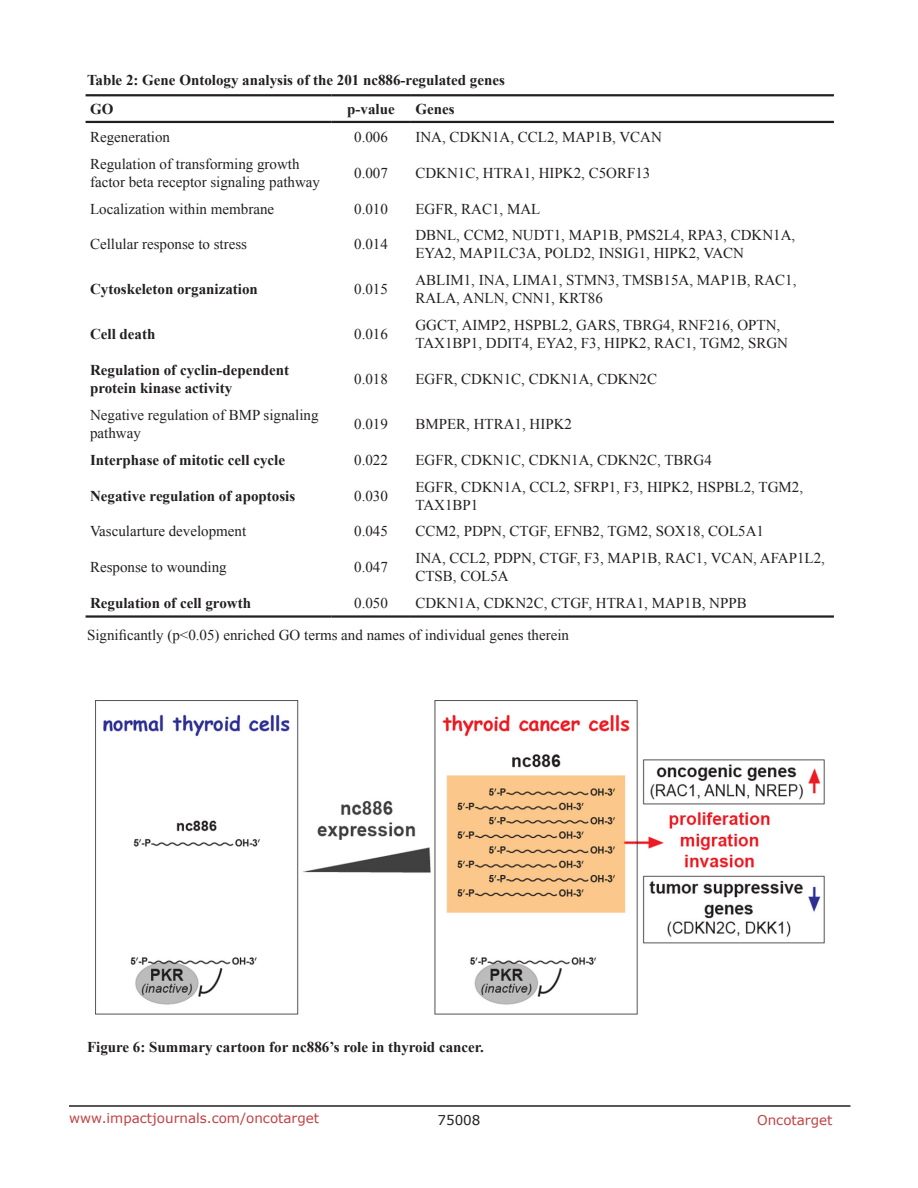
<style>
.page{position:relative;width:918px;height:1188px;background:#fff}
.page>*{position:absolute;margin:0;border:0;box-sizing:border-box;transform-origin:0 0}
.TableText1_Center{font:15px/18px "Times New Roman";color:#231f20}
.TableText1{font:15px/18px "Times New Roman";color:#231f20}
.TableText1-2{font:700 15px/18px "Times New Roman";color:#231f20}
.Table_head{font:15px "Times New Roman";color:#231f20}
.Table_head-2{font:700 15px "Times New Roman";color:#231f20}
.figuretext{font:700 15px "Times New Roman";color:#231f20}
.Table_head_centre{font:700 15px "Times New Roman";color:#231f20}
.t1{font:13.5px "Verdana";color:#c24141}
.t2{font:13.5px "Verdana";color:#231f20}
</style>
<div class="page">
<hr style="left:69px;top:1105px;width:781px;height:2px;background:#231f20">
<svg style="left:86px;top:96px;width:748px;height:25px"></svg>
<hr style="left:86px;top:94px;width:245px;height:2px;background:#231f20">
<hr style="left:331px;top:94px;width:80px;height:2px;background:#231f20">
<hr style="left:411px;top:94px;width:423px;height:2px;background:#231f20">
<hr style="left:86px;top:121px;width:245px;height:2px;background:#231f20">
<hr style="left:331px;top:121px;width:80px;height:2px;background:#231f20">
<hr style="left:411px;top:121px;width:423px;height:2px;background:#231f20">
<hr style="left:86px;top:615px;width:245px;height:3px;background:#231f20">
<hr style="left:331px;top:615px;width:80px;height:3px;background:#231f20">
<hr style="left:411px;top:615px;width:423px;height:3px;background:#231f20">
<img style="left:95px;top:701px;width:729px;height:314px">
<p class="Table_head-2" style="left:87px;top:70px;width:419px">Table 2: Gene Ontology analysis of the 201 nc886-regulated genes</p>
<p class="Table_head_centre" style="left:90px;top:98px;width:25px">GO</p>
<p class="Table_head_centre" style="left:347px;top:98px;width:49px">p-value</p>
<p class="Table_head_centre" style="left:415px;top:98px;width:41px">Genes</p>
<p class="TableText1" style="left:90px;top:127px;width:81px">Regeneration</p>
<p class="TableText1_Center" style="left:354px;top:127px;width:35px">0.006</p>
<p class="TableText1_Center" style="left:415px;top:127px;width:248px">INA, CDKN1A, CCL2, MAP1B, VCAN</p>
<p class="TableText1" style="left:90px;top:154px;width:231px">Regulation of transforming growth factor beta receptor signaling pathway</p>
<p class="TableText1_Center" style="left:354px;top:163px;width:35px">0.007</p>
<p class="TableText1_Center" style="left:415px;top:163px;width:237px">CDKN1C, HTRA1, HIPK2, C5ORF13</p>
<p class="TableText1" style="left:90px;top:199px;width:186px">Localization within membrane</p>
<p class="TableText1_Center" style="left:354px;top:199px;width:35px">0.010</p>
<p class="TableText1_Center" style="left:415px;top:199px;width:127px">EGFR, RAC1, MAL</p>
<p class="TableText1" style="left:90px;top:235px;width:159px">Cellular response to stress</p>
<p class="TableText1_Center" style="left:354px;top:235px;width:35px">0.014</p>
<p class="TableText1_Center" style="left:415px;top:226px;width:381px">DBNL, CCM2, NUDT1, MAP1B, PMS2L4, RPA3, CDKN1A,<br>EYA2, MAP1LC3A, POLD2, INSIG1, HIPK2, VACN</p>
<p class="TableText1-2" style="left:90px;top:280px;width:169px">Cytoskeleton organization</p>
<p class="TableText1_Center" style="left:354px;top:280px;width:35px">0.015</p>
<p class="TableText1_Center" style="left:415px;top:271px;width:382px">ABLIM1, INA, LIMA1, STMN3, TMSB15A, MAP1B, RAC1,<br>RALA, ANLN, CNN1, KRT86</p>
<p class="TableText1-2" style="left:90px;top:325px;width:67px">Cell death</p>
<p class="TableText1_Center" style="left:354px;top:325px;width:35px">0.016</p>
<p class="TableText1_Center" style="left:415px;top:316px;width:374px">GGCT, AIMP2, HSPBL2, GARS, TBRG4, RNF216, OPTN,<br>TAX1BP1, DDIT4, EYA2, F3, HIPK2, RAC1, TGM2, SRGN</p>
<p class="TableText1-2" style="left:90px;top:360px;width:201px">Regulation of cyclin-dependent protein kinase activity</p>
<p class="TableText1_Center" style="left:354px;top:370px;width:35px">0.018</p>
<p class="TableText1_Center" style="left:415px;top:370px;width:243px">EGFR, CDKN1C, CDKN1A, CDKN2C</p>
<p class="TableText1" style="left:90px;top:406px;width:230px">Negative regulation of BMP signaling pathway</p>
<p class="TableText1_Center" style="left:354px;top:415px;width:35px">0.019</p>
<p class="TableText1_Center" style="left:415px;top:415px;width:158px">BMPER, HTRA1, HIPK2</p>
<p class="TableText1-2" style="left:90px;top:450px;width:196px">Interphase of mitotic cell cycle</p>
<p class="TableText1_Center" style="left:354px;top:450px;width:35px">0.022</p>
<p class="TableText1_Center" style="left:415px;top:450px;width:298px">EGFR, CDKN1C, CDKN1A, CDKN2C, TBRG4</p>
<p class="TableText1-2" style="left:90px;top:486px;width:207px">Negative regulation of apoptosis</p>
<p class="TableText1_Center" style="left:354px;top:486px;width:35px">0.030</p>
<p class="TableText1_Center" style="left:415px;top:477px;width:389px">EGFR, CDKN1A, CCL2, SFRP1, F3, HIPK2, HSPBL2, TGM2,<br>TAX1BP1</p>
<p class="TableText1" style="left:90px;top:522px;width:158px">Vascularture development</p>
<p class="TableText1_Center" style="left:354px;top:522px;width:35px">0.045</p>
<p class="TableText1_Center" style="left:415px;top:522px;width:350px">CCM2, PDPN, CTGF, EFNB2, TGM2, SOX18, COL5A1</p>
<p class="TableText1" style="left:90px;top:558px;width:138px">Response to wounding</p>
<p class="TableText1_Center" style="left:354px;top:558px;width:35px">0.047</p>
<p class="TableText1_Center" style="left:415px;top:549px;width:411px">INA, CCL2, PDPN, CTGF, F3, MAP1B, RAC1, VCAN, AFAP1L2,<br>CTSB, COL5A</p>
<p class="TableText1-2" style="left:90px;top:594px;width:162px">Regulation of cell growth</p>
<p class="TableText1" style="left:354px;top:594px;width:35px">0.050</p>
<p class="TableText1" style="left:415px;top:594px;width:333px">CDKN1A, CDKN2C, CTGF, HTRA1, MAP1B, NPPB</p>
<p class="Table_head" style="left:87px;top:625px;width:484px">Significantly (p&lt;0.05) enriched GO terms and names of individual genes therein</p>
<p class="figuretext" style="left:87px;top:1037px;width:398px">Figure 6: Summary cartoon for nc886’s role in thyroid cancer.</p>
<p class="t1" style="left:69px;top:1109px;width:252px">www.impactjournals.com/oncotarget</p>
<p class="t2" style="left:438px;top:1111px;width:44px">75008</p>
<p class="t1" style="left:757px;top:1111px;width:77px">Oncotarget</p>
</div>
